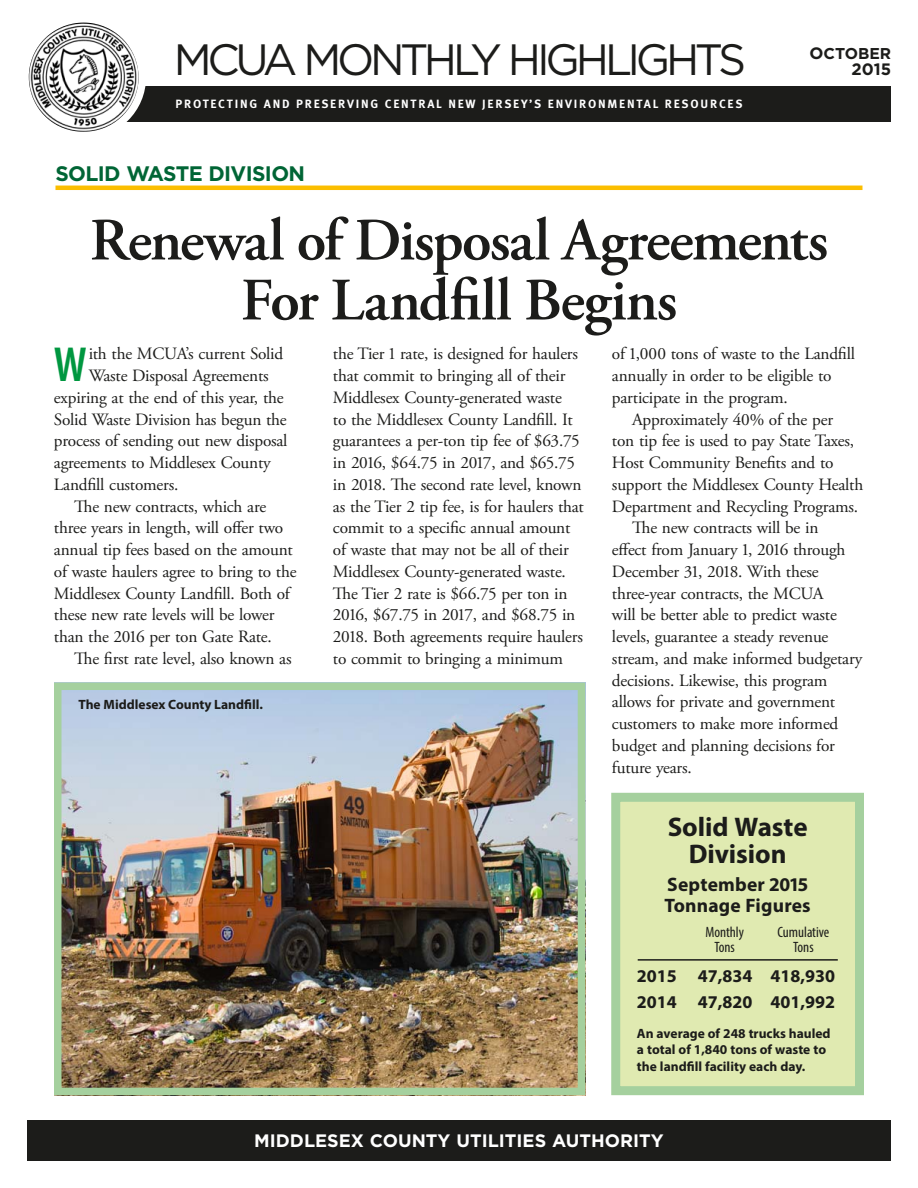
<style>
.page{position:relative;width:918px;height:1188px;background:#fff}
.page>*{position:absolute;margin:0;border:0;box-sizing:border-box;transform-origin:0 0}
.t1{font:600 60px/60px "Adobe Garamond Pro";letter-spacing:-.025em;color:#1c1c1a;text-align:center}
.t2{font:600 condensed 49.5px "Myriad Pro";color:#009740}
.t3{font:43.8px "Gotham";letter-spacing:-.095em;color:#1c1c1a}
.t4{font:700 27px/27px "Myriad Pro";letter-spacing:-.005em;color:#1c1c1a;text-align:center}
.t5{font:700 21px "Gotham";letter-spacing:-.03em;color:#006535}
.t6{font:700 19.5px/21px "Myriad Pro";letter-spacing:.01em;color:#1c1c1a}
.t7{font:700 18px/25.5px "Myriad Pro";color:#1c1c1a}
.t8{font:700 18px "Gotham";color:#fff}
.t9{font:17.25px/21.8px "Adobe Garamond Pro";letter-spacing:-.01em;color:#1c1c1a}
.t10{font:700 16.5px "Gotham";color:#1c1c1a}
.t11{font:700 15.6px "Gotham";color:#1c1c1a}
.t12{font:condensed 15px "Myriad Pro";color:#1c1c1a}
.t13{font:700 13.5px/16.5px "Myriad Pro";color:#1c1c1a}
.t14{font:700 12px "Meta Pro";letter-spacing:.15em;color:#fff}
.s1{font-size:16.5px}
</style>
<div class="page">
<hr style="left:55px;top:186px;width:807px;height:4px;background:#fbbe00">
<div style="left:63px;top:86px;width:828px;height:35px;background:#1c1c1a"></div>
<div style="left:22px;top:15px;width:124px;height:124px;background:#fff;border-radius:50%"></div>
<img style="left:29px;top:23px;width:110px;height:109px">
<div style="left:27px;top:1120px;width:864px;height:41px;background:#1c1c1a"></div>
<div style="left:616px;top:797px;width:244px;height:294px;background:#e0eab1"></div>
<div style="left:611px;top:793px;width:253px;height:302px;border:9px solid #a5d09e"></div>
<hr style="left:638px;top:959px;width:200px;height:2px;background:#1c1c1a">
<img style="left:63px;top:692px;width:513px;height:394px">
<div style="left:54px;top:683px;width:531px;height:412px;border:8px solid #a5d09e"></div>
<h3 class="t3" style="left:174px;top:43px;width:574px">MCUA MONTHLY HIGHLIGHTS</h3>
<p class="t11" style="left:809px;top:47px;width:83px"><span class="s1">O</span>CTOBER</p>
<p class="t10" style="left:852px;top:63px;width:41px">2015</p>
<p class="t14" style="left:175px;top:100px;width:569px">PROTECTING AND PRESERVING CENTRAL NEW JERSEY’S ENVIRONMENTAL RESOURCES</p>
<p class="t5" style="left:55px;top:166px;width:251px">SOLID WASTE DIVISION</p>
<h1 class="t1" style="left:90px;top:215px;width:740px">Renewal of Disposal Agreements<br>For Landfill Begins</h1>
<h2 class="t2" style="left:54px;top:346px;width:35px">W</h2>
<p class="t9" style="left:89px;top:345px;width:196px">ith the MCUA’s current Solid</p>
<p class="t9" style="left:89px;top:366px;width:182px">Waste Disposal Agreements</p>
<p class="t9" style="left:54px;top:388px;width:231px">expiring at the end of this year, the</p>
<p class="t9" style="left:54px;top:410px;width:234px">Solid Waste Division has begun the</p>
<p class="t9" style="left:54px;top:432px;width:235px">process of sending out new disposal</p>
<p class="t9" style="left:54px;top:453px;width:218px">agreements to Middlesex County</p>
<p class="t9" style="left:54px;top:475px;width:126px">Landfill customers.</p>
<p class="t9" style="left:74px;top:497px;width:193px">The new contracts, which are</p>
<p class="t9" style="left:54px;top:519px;width:231px">three years in length, will offer two</p>
<p class="t9" style="left:54px;top:540px;width:240px">annual tip fees based on the amount</p>
<p class="t9" style="left:54px;top:562px;width:244px">of waste haulers agree to bring to the</p>
<p class="t9" style="left:54px;top:584px;width:237px">Middlesex County Landfill. Both of</p>
<p class="t9" style="left:54px;top:606px;width:222px">these new rate levels will be lower</p>
<p class="t9" style="left:54px;top:627px;width:219px">than the 2016 per ton Gate Rate.</p>
<p class="t9" style="left:74px;top:649px;width:219px">The first rate level, also known as</p>
<p class="t13" style="left:79px;top:697px;width:186px">The Middlesex County Landfill.</p>
<p class="t9" style="left:333px;top:345px;width:252px">the Tier 1 rate, is designed for haulers that commit to bringing all of their Middlesex County-generated waste<br>to the Middlesex County Landfill. It guarantees a per-ton tip fee of $63.75 in 2016, $64.75 in 2017, and $65.75 in 2018. The second rate level, known as the Tier 2 tip fee, is for haulers that commit to a specific annual amount of waste that may not be all of their Middlesex County-generated waste.<br>The Tier 2 rate is $66.75 per ton in 2016, $67.75 in 2017, and $68.75 in 2018. Both agreements require haulers to commit to bringing a minimum</p>
<p class="t9" style="left:612px;top:345px;width:245px">of 1,000 tons of waste to the Landfill annually in order to be eligible to participate in the program.</p>
<p class="t9" style="left:632px;top:410px;width:202px">Approximately 40% of the per</p>
<p class="t9" style="left:612px;top:432px;width:244px">ton tip fee is used to pay State Taxes,</p>
<p class="t9" style="left:612px;top:453px;width:223px">Host Community Benefits and to</p>
<p class="t9" style="left:612px;top:475px;width:253px">support the Middlesex County Health</p>
<p class="t9" style="left:612px;top:497px;width:248px">Department and Recycling Programs.</p>
<p class="t9" style="left:632px;top:519px;width:188px">The new contracts will be in</p>
<p class="t9" style="left:612px;top:540px;width:235px">effect from January 1, 2016 through</p>
<p class="t9" style="left:612px;top:562px;width:208px">December 31, 2018. With these</p>
<p class="t9" style="left:612px;top:584px;width:213px">three-year contracts, the MCUA</p>
<p class="t9" style="left:612px;top:606px;width:226px">will be better able to predict waste</p>
<p class="t9" style="left:612px;top:627px;width:218px">levels, guarantee a steady revenue</p>
<p class="t9" style="left:612px;top:649px;width:252px">stream, and make informed budgetary</p>
<p class="t9" style="left:612px;top:671px;width:217px">decisions. Likewise, this program</p>
<p class="t9" style="left:612px;top:693px;width:225px">allows for private and government</p>
<p class="t9" style="left:612px;top:714px;width:228px">customers to make more informed</p>
<p class="t9" style="left:612px;top:736px;width:225px">budget and planning decisions for</p>
<p class="t9" style="left:612px;top:758px;width:81px">future years.</p>
<h3 class="t4" style="left:668px;top:816px;width:141px">Solid Waste<br>Division</h3>
<p class="t6" style="left:664px;top:876px;width:148px">September 2015<br>Tonnage Figures</p>
<p class="t12" style="left:705px;top:927px;width:40px">Monthly</p>
<p class="t12" style="left:778px;top:927px;width:53px">Cumulative</p>
<p class="t12" style="left:714px;top:942px;width:22px">Tons</p>
<p class="t12" style="left:793px;top:942px;width:22px">Tons</p>
<p class="t7" style="left:637px;top:965px;width:200px">2015 47,834 418,930<br>2014 47,820 401,992</p>
<p class="t13" style="left:637px;top:1026px;width:195px">An average of 248 trucks hauled a total of 1,840 tons of waste to the landfill facility each day.</p>
<p class="t8" style="left:254px;top:1133px;width:411px">MIDDLESEX COUNTY UTILITIES AUTHORITY</p>
</div>
